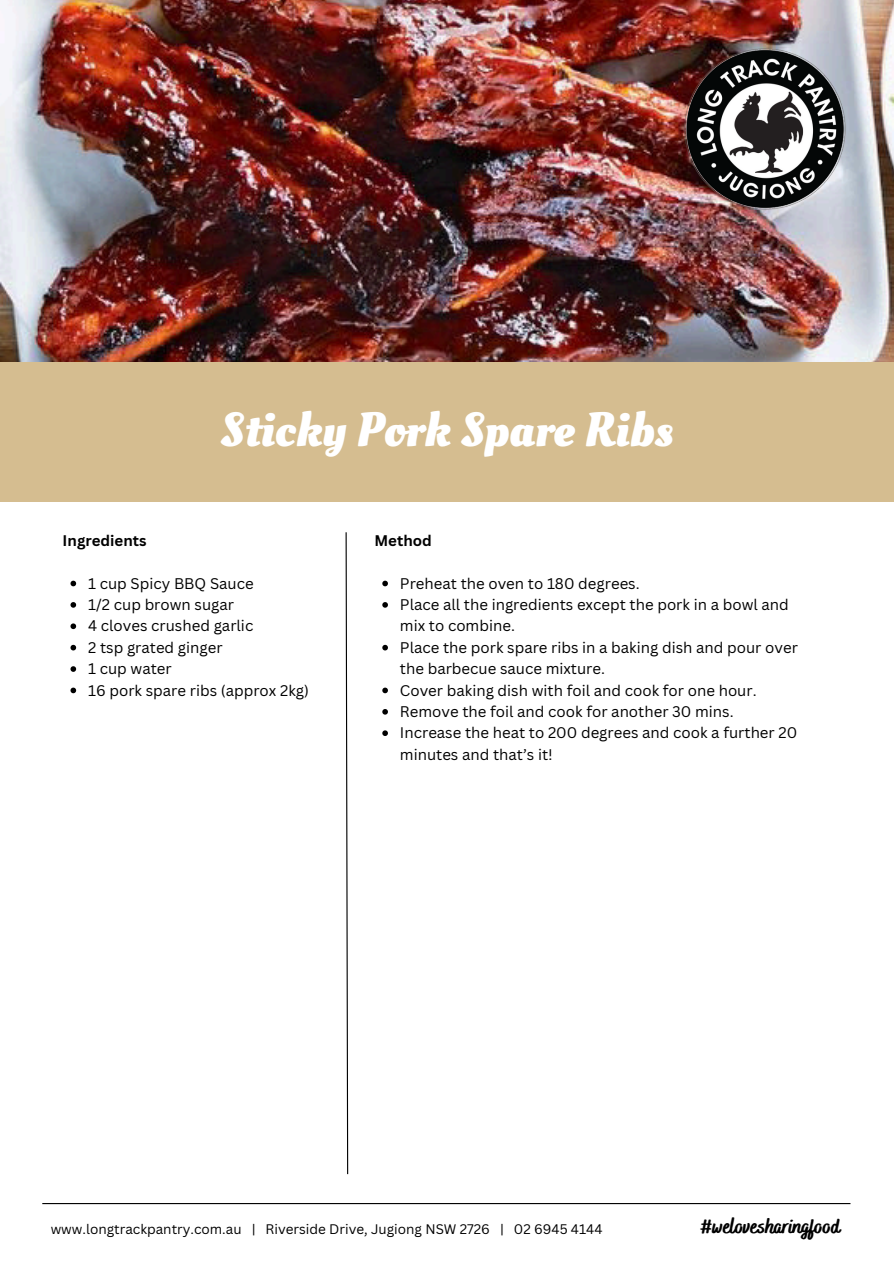
<style>
.page{position:relative;width:894px;height:1264px;background:#fff}
.page>*{position:absolute;margin:0;border:0;box-sizing:border-box;transform-origin:0 0}
.t1{font:700 48px "Oleo Script";color:#fff}
.t2{font:800 21px "Bakerie Smooth";color:#000}
.t3{font:15px/21.3px "Canva Sans";color:#000}
.t4{font:700 15px "Canva Sans";color:#000}
.t5{font:13.5px "Canva Sans";color:#000}
</style>
<div class="page">
<img style="left:0;top:0;width:893px;height:362px">
<img style="left:679px;top:43px;width:171px;height:171px">
<hr style="left:42px;top:1202px;width:808px;height:2px;background:#000">
<svg style="left:345px;top:532px;width:3px;height:643px"></svg>
<div style="left:0;top:362px;width:893px;height:139px;background:#d5bd90"></div>
<svg style="left:70px;top:580px;width:6px;height:6px"></svg>
<svg style="left:70px;top:602px;width:6px;height:5px"></svg>
<svg style="left:70px;top:623px;width:6px;height:6px"></svg>
<svg style="left:70px;top:645px;width:6px;height:5px"></svg>
<svg style="left:70px;top:666px;width:6px;height:6px"></svg>
<svg style="left:70px;top:687px;width:6px;height:6px"></svg>
<svg style="left:382px;top:580px;width:6px;height:6px"></svg>
<svg style="left:382px;top:602px;width:6px;height:5px"></svg>
<svg style="left:382px;top:645px;width:6px;height:5px"></svg>
<svg style="left:382px;top:687px;width:6px;height:6px"></svg>
<svg style="left:382px;top:709px;width:6px;height:5px"></svg>
<svg style="left:382px;top:730px;width:6px;height:6px"></svg>
<h3 class="t1" style="left:220px;top:398px;width:454px">Sticky Pork Spare Ribs</h3>
<p class="t4" style="left:63px;top:530px;width:85px">Ingredients</p>
<p class="t3" style="left:88px;top:572px;width:167px">1 cup Spicy BBQ Sauce</p>
<p class="t3" style="left:88px;top:593px;width:147px">1/2 cup brown sugar</p>
<p class="t3" style="left:88px;top:615px;width:167px">4 cloves crushed garlic</p>
<p class="t3" style="left:88px;top:636px;width:136px">2 tsp grated ginger</p>
<p class="t3" style="left:88px;top:657px;width:85px">1 cup water</p>
<h3 class="t3" style="left:88px;top:679px;width:222px">16 pork spare ribs (approx 2kg)</h3>
<p class="t4" style="left:374px;top:530px;width:59px">Method</p>
<p class="t3" style="left:400px;top:572px;width:241px">Preheat the oven to 180 degrees.</p>
<p class="t3" style="left:400px;top:593px;width:390px">Place all the ingredients except the pork in a bowl and mix to combine.</p>
<p class="t3" style="left:400px;top:636px;width:399px">Place the pork spare ribs in a baking dish and pour over the barbecue sauce mixture.</p>
<p class="t3" style="left:400px;top:679px;width:358px">Cover baking dish with foil and cook for one hour.</p>
<p class="t3" style="left:400px;top:700px;width:335px">Remove the foil and cook for another 30 mins.</p>
<p class="t3" style="left:400px;top:721px;width:399px">Increase the heat to 200 degrees and cook a further 20 minutes and that’s it!</p>
<h1 class="t5" style="left:51px;top:1219px;width:553px">www.longtrackpantry.com.au | Riverside Drive, Jugiong NSW 2726 | 02 6945 4144</h1>
<h2 class="t2" style="left:700px;top:1213px;width:141px">#welovesharingfood</h2>
</div>
